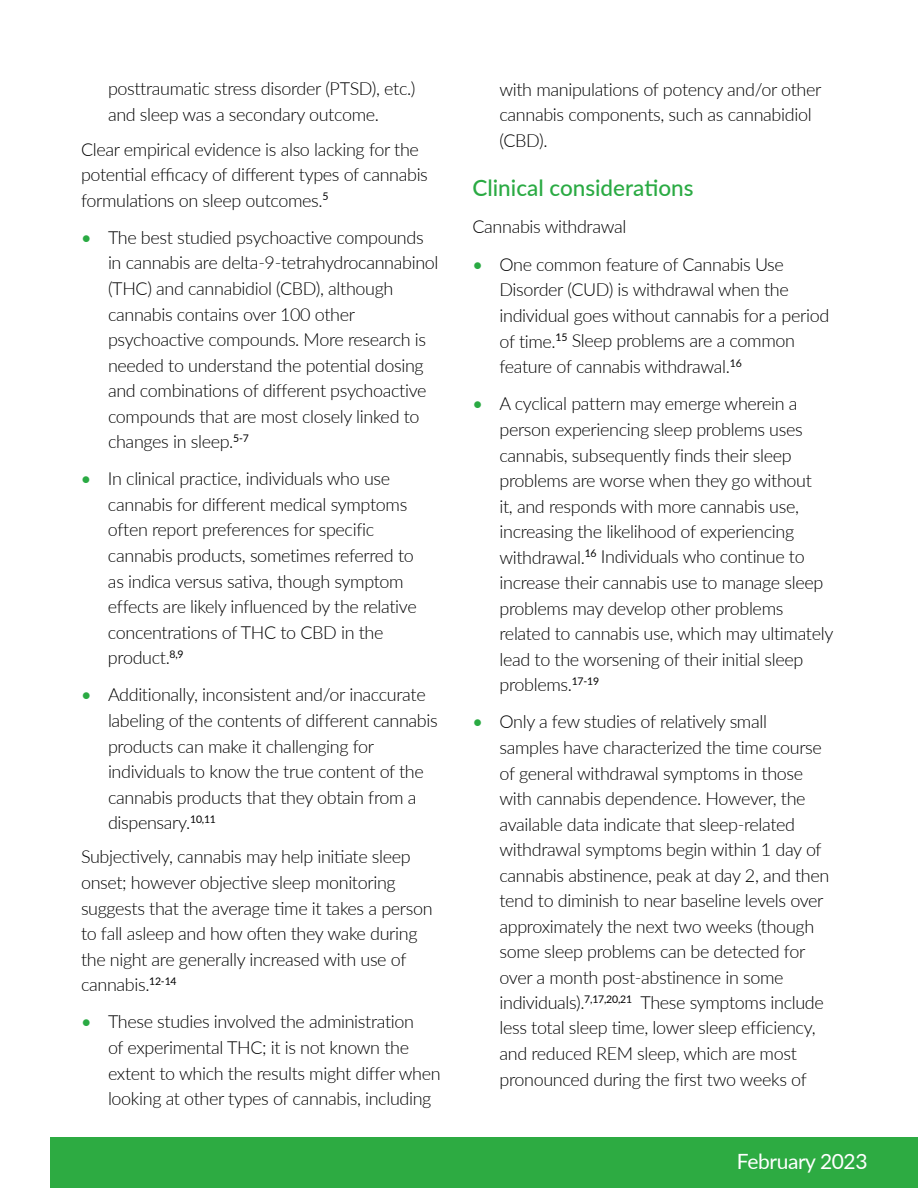
<style>
.page{position:relative;width:918px;height:1188px;background:#fff}
.page>*{position:absolute;margin:0;border:0;box-sizing:border-box;transform-origin:0 0}
.t1{font:500 22.5px "Lato";color:#2aaa43}
.t2{font:21px "Lato";letter-spacing:-.02em;color:#fff}
.t3{font:300 18px/25.5px "Lato";letter-spacing:-.02em;color:#000}
.s1{font-weight:400;color:#2aaa43}
</style>
<div class="page">
<div style="left:50px;top:1137px;width:868px;height:51px;background:#2dab42"></div>
<p class="t3" style="left:108px;top:76px;width:309px">posttraumatic stress disorder (PTSD), etc.) and sleep was a secondary outcome.</p>
<p class="t3" style="left:81px;top:136px;width:348px">Clear empirical evidence is also lacking for the potential efficacy of different types of cannabis formulations on sleep outcomes.<sup>5</sup></p>
<p class="t3" style="left:108px;top:224px;width:332px;text-indent:-27px"><span class="s1">•</span> The best studied psychoactive compounds in cannabis are delta-9-tetrahydrocannabinol (THC) and cannabidiol (CBD), although cannabis contains over 100 other psychoactive compounds. More research is needed to understand the potential dosing and combinations of different psychoactive compounds that are most closely linked to changes in sleep.<sup>5-7</sup></p>
<p class="t3" style="left:108px;top:466px;width:310px;text-indent:-27px"><span class="s1">•</span> In clinical practice, individuals who use cannabis for different medical symptoms often report preferences for specific cannabis products, sometimes referred to as indica versus sativa, though symptom effects are likely influenced by the relative concentrations of THC to CBD in the product.<sup>8,9</sup></p>
<p class="t3" style="left:108px;top:682px;width:331px;text-indent:-27px"><span class="s1">•</span> Additionally, inconsistent and/or inaccurate labeling of the contents of different cannabis products can make it challenging for individuals to know the true content of the cannabis products that they obtain from a dispensary.<sup>10,11</sup></p>
<p class="t3" style="left:81px;top:844px;width:353px">Subjectively, cannabis may help initiate sleep onset; however objective sleep monitoring suggests that the average time it takes a person to fall asleep and how often they wake during the night are generally increased with use of cannabis.<sup>12-14</sup></p>
<p class="t3" style="left:108px;top:1009px;width:334px;text-indent:-27px"><span class="s1">•</span> These studies involved the administration<br>of experimental THC; it is not known the extent to which the results might differ when looking at other types of cannabis, including</p>
<p class="t3" style="left:500px;top:76px;width:323px">with manipulations of potency and/or other cannabis components, such as cannabidiol (CBD).</p>
<p class="t1" style="left:472px;top:172px;width:223px">Clinical considerations</p>
<p class="t3" style="left:472px;top:214px;width:155px">Cannabis withdrawal</p>
<p class="t3" style="left:499px;top:251px;width:331px;text-indent:-27px"><span class="s1">•</span> One common feature of Cannabis Use Disorder (CUD) is withdrawal when the individual goes without cannabis for a period of time.<sup>15</sup> Sleep problems are a common feature of cannabis withdrawal.<sup>16</sup></p>
<p class="t3" style="left:499px;top:391px;width:335px;text-indent:-27px"><span class="s1">•</span> A cyclical pattern may emerge wherein a person experiencing sleep problems uses cannabis, subsequently finds their sleep problems are worse when they go without<br>it, and responds with more cannabis use, increasing the likelihood of experiencing withdrawal.<sup>16</sup> Individuals who continue to increase their cannabis use to manage sleep problems may develop other problems related to cannabis use, which may ultimately lead to the worsening of their initial sleep problems.<sup>17-19</sup></p>
<p class="t3" style="left:499px;top:709px;width:331px;text-indent:-27px"><span class="s1">•</span> Only a few studies of relatively small samples have characterized the time course of general withdrawal symptoms in those with cannabis dependence. However, the available data indicate that sleep-related withdrawal symptoms begin within 1 day of cannabis abstinence, peak at day 2, and then tend to diminish to near baseline levels over approximately the next two weeks (though some sleep problems can be detected for over a month post-abstinence in some individuals).<sup>7,17,20,21</sup> These symptoms include less total sleep time, lower sleep efficiency, and reduced REM sleep, which are most pronounced during the first two weeks of</p>
<p class="t2" style="left:737px;top:1146px;width:132px">February 2023</p>
</div>
